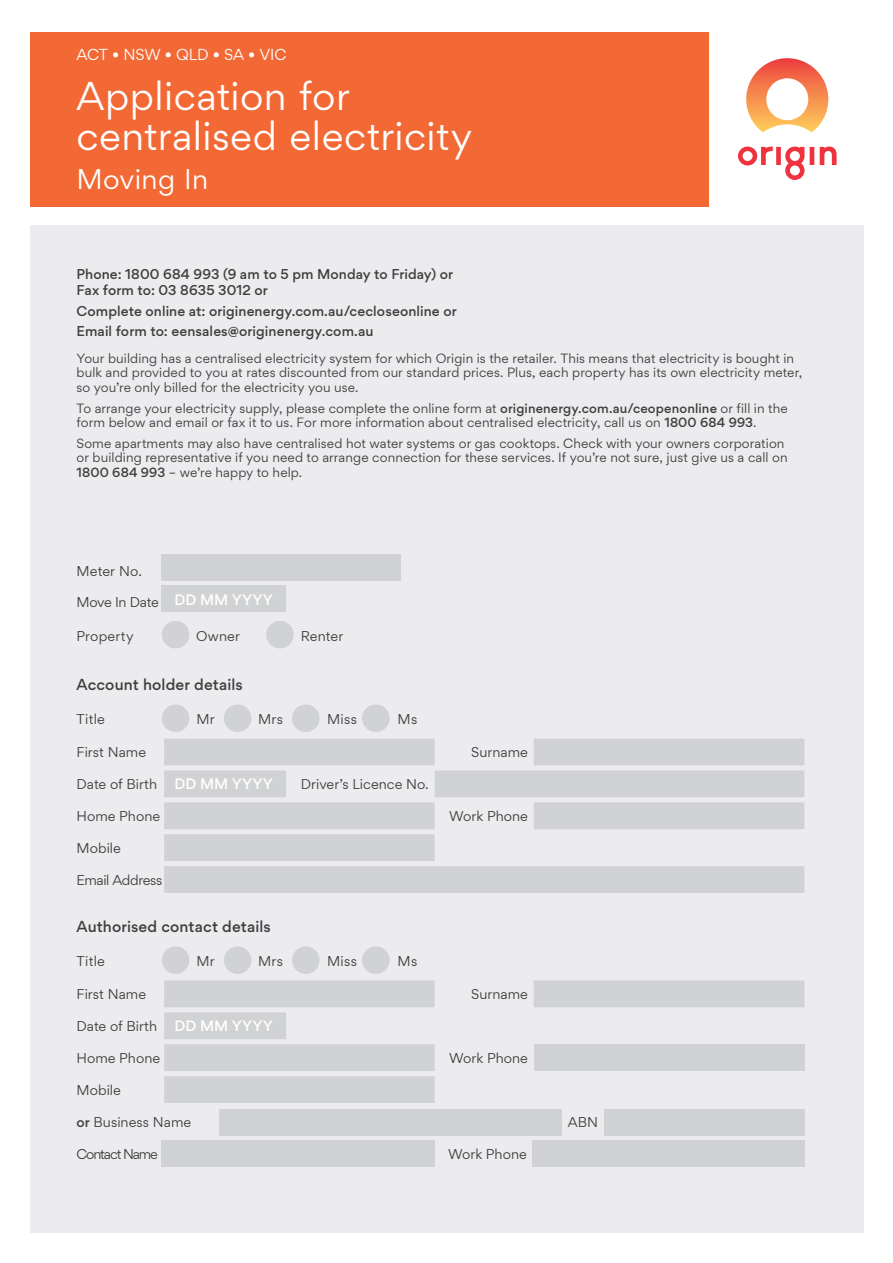
<style>
.page{position:relative;width:893px;height:1263px;background:#fff}
.page>*{position:absolute;margin:0;border:0;box-sizing:border-box;transform-origin:0 0}
.Orange_head{font:36px/40.5px "Origin Gordita";letter-spacing:.01em;color:#fff}
.Orange_head-2{font:25.5px "Origin Gordita";letter-spacing:.01em;color:#fff}
.Copy{font:500 14.25px "Origin Gordita";letter-spacing:.01em;color:#3e3e3f}
.Orange_head-3{font:14.25px "Origin Gordita";letter-spacing:-.01em;color:#fff}
.Body{font:500 13.5px "Origin Gordita";letter-spacing:.01em;color:#fff}
.Copy-2{font:12.75px "Origin Gordita";letter-spacing:.005em;color:#3e3e3f}
.Copy-3{font:500 12.75px/15.3px "Origin Gordita";letter-spacing:.005em;color:#3e3e3f}
.Copy-4{font:12.75px "Origin Gordita";letter-spacing:-.03em;color:#3e3e3f}
.Copy-5{font:12.75px "Origin Gordita";letter-spacing:-.085em;color:#3e3e3f}
.Copy-6{font:12px/14.4px "Origin Gordita";letter-spacing:.01em;color:#3e3e3f}
.s1{font-weight:500}
</style>
<div class="page">
<div style="left:30px;top:226px;width:833px;height:1007px;background:#ececee"></div>
<div style="left:30px;top:32px;width:679px;height:174px;background:#f26935"></div>
<svg style="left:738px;top:147px;width:98px;height:33px"></svg>
<svg style="left:746px;top:58px;width:82px;height:74px"></svg>
<div style="left:162px;top:554px;width:239px;height:27px;background:#d1d2d4"></div>
<div style="left:162px;top:585px;width:124px;height:27px;background:#d1d2d4"></div>
<div style="left:162px;top:621px;width:27px;height:27px;background:#d1d2d4;border-radius:50%"></div>
<div style="left:266px;top:621px;width:28px;height:27px;background:#d1d2d4;border-radius:50%"></div>
<svg style="left:164px;top:739px;width:640px;height:154px;fill:#d1d2d4"></svg>
<svg style="left:435px;top:770px;width:369px;height:59px"></svg>
<div style="left:162px;top:704px;width:27px;height:28px;background:#d1d2d4;border-radius:50%"></div>
<div style="left:224px;top:704px;width:27px;height:28px;background:#d1d2d4;border-radius:50%"></div>
<div style="left:292px;top:704px;width:28px;height:28px;background:#d1d2d4;border-radius:50%"></div>
<div style="left:362px;top:704px;width:28px;height:28px;background:#d1d2d4;border-radius:50%"></div>
<svg style="left:164px;top:980px;width:640px;height:123px"></svg>
<div style="left:534px;top:1044px;width:270px;height:27px;background:#d1d2d4"></div>
<div style="left:162px;top:946px;width:27px;height:28px;background:#d1d2d4;border-radius:50%"></div>
<div style="left:224px;top:946px;width:27px;height:28px;background:#d1d2d4;border-radius:50%"></div>
<div style="left:292px;top:946px;width:28px;height:28px;background:#d1d2d4;border-radius:50%"></div>
<div style="left:362px;top:946px;width:28px;height:28px;background:#d1d2d4;border-radius:50%"></div>
<div style="left:219px;top:1109px;width:342px;height:26px;background:#d1d2d4"></div>
<div style="left:604px;top:1109px;width:200px;height:26px;background:#d1d2d4"></div>
<div style="left:162px;top:1140px;width:273px;height:27px;background:#d1d2d4"></div>
<div style="left:533px;top:1140px;width:272px;height:27px;background:#d1d2d4"></div>
<p class="Orange_head-3" style="left:77px;top:44px;width:211px">ACT • NSW • QLD • SA • VIC</p>
<p class="Orange_head" style="left:77px;top:75px;width:397px">Application for centralised electricity</p>
<p class="Orange_head-2" style="left:77px;top:160px;width:133px">Moving In</p>
<p class="Copy-3" style="left:77px;top:267px;width:378px">Phone: 1800 684 993 (9 am to 5 pm Monday to Friday) or<br>Fax form to: 03 8635 3012 or</p>
<p class="Copy-3" style="left:77px;top:302px;width:382px;line-height:19.5px">Complete online at: originenergy.com.au/cecloseonline or<br>Email form to: eensales@originenergy.com.au</p>
<p class="Copy-6" style="left:77px;top:351px;width:727px">Your building has a centralised electricity system for which Origin is the retailer. This means that electricity is bought in bulk and provided to you at rates discounted from our standard prices. Plus, each property has its own electricity meter, so you’re only billed for the electricity you use.</p>
<p class="Copy-6" style="left:77px;top:400px;width:713px">To arrange your electricity supply, please complete the online form at <span class="s1">originenergy.com.au/ceopenonline</span> or fill in the form below and email or fax it to us. For more information about centralised electricity, call us on <span class="s1">1800 684 993</span>.</p>
<p class="Copy-6" style="left:77px;top:436px;width:713px">Some apartments may also have centralised hot water systems or gas cooktops. Check with your owners corporation or building representative if you need to arrange connection for these services. If you’re not sure, just give us a call on<br><span class="s1">1800 684 993</span> – we’re happy to help.</p>
<p class="Copy-2" style="left:77px;top:561px;width:67px">Meter No.</p>
<p class="Copy-4" style="left:77px;top:592px;width:84px">Move In Date</p>
<p class="Copy-2" style="left:77px;top:627px;width:59px">Property</p>
<p class="Copy-2" style="left:196px;top:627px;width:45px">Owner</p>
<p class="Copy-2" style="left:301px;top:627px;width:44px">Renter</p>
<p class="Copy" style="left:77px;top:674px;width:168px">Account holder details</p>
<p class="Copy-2" style="left:77px;top:710px;width:30px">Title</p>
<p class="Copy-2" style="left:197px;top:710px;width:20px">Mr</p>
<p class="Copy-2" style="left:258px;top:710px;width:26px">Mrs</p>
<p class="Copy-2" style="left:327px;top:710px;width:31px">Miss</p>
<p class="Copy-2" style="left:398px;top:710px;width:21px">Ms</p>
<p class="Copy-2" style="left:77px;top:743px;width:71px">First Name</p>
<p class="Copy-2" style="left:471px;top:743px;width:58px">Surname</p>
<p class="Copy-2" style="left:77px;top:774px;width:82px">Date of Birth</p>
<p class="Copy-2" style="left:301px;top:774px;width:129px">Driver’s Licence No.</p>
<p class="Copy-2" style="left:77px;top:806px;width:85px">Home Phone</p>
<p class="Copy-2" style="left:449px;top:806px;width:80px">Work Phone</p>
<p class="Copy-2" style="left:77px;top:838px;width:46px">Mobile</p>
<p class="Copy-4" style="left:77px;top:870px;width:87px">Email Address</p>
<p class="Body" style="left:175px;top:589px;width:100px">DD MM YYYY</p>
<p class="Body" style="left:175px;top:773px;width:100px">DD MM YYYY</p>
<p class="Copy" style="left:77px;top:916px;width:196px">Authorised contact details</p>
<p class="Copy-2" style="left:77px;top:952px;width:30px">Title</p>
<p class="Copy-2" style="left:197px;top:952px;width:20px">Mr</p>
<p class="Copy-2" style="left:258px;top:952px;width:26px">Mrs</p>
<p class="Copy-2" style="left:327px;top:952px;width:31px">Miss</p>
<p class="Copy-2" style="left:398px;top:952px;width:21px">Ms</p>
<p class="Copy-2" style="left:77px;top:984px;width:71px">First Name</p>
<p class="Copy-2" style="left:471px;top:984px;width:58px">Surname</p>
<p class="Copy-2" style="left:77px;top:1016px;width:82px">Date of Birth</p>
<p class="Copy-2" style="left:77px;top:1048px;width:85px">Home Phone</p>
<p class="Copy-2" style="left:449px;top:1048px;width:80px">Work Phone</p>
<p class="Copy-2" style="left:77px;top:1080px;width:46px">Mobile</p>
<p class="Body" style="left:175px;top:1015px;width:100px">DD MM YYYY</p>
<p class="Copy-2" style="left:77px;top:1113px;width:116px"><span class="s1">or</span> Business Name</p>
<p class="Copy-2" style="left:568px;top:1113px;width:32px">ABN</p>
<p class="Copy-5" style="left:77px;top:1144px;width:83px">Contact Name</p>
<p class="Copy-2" style="left:448px;top:1144px;width:80px">Work Phone</p>
</div>
